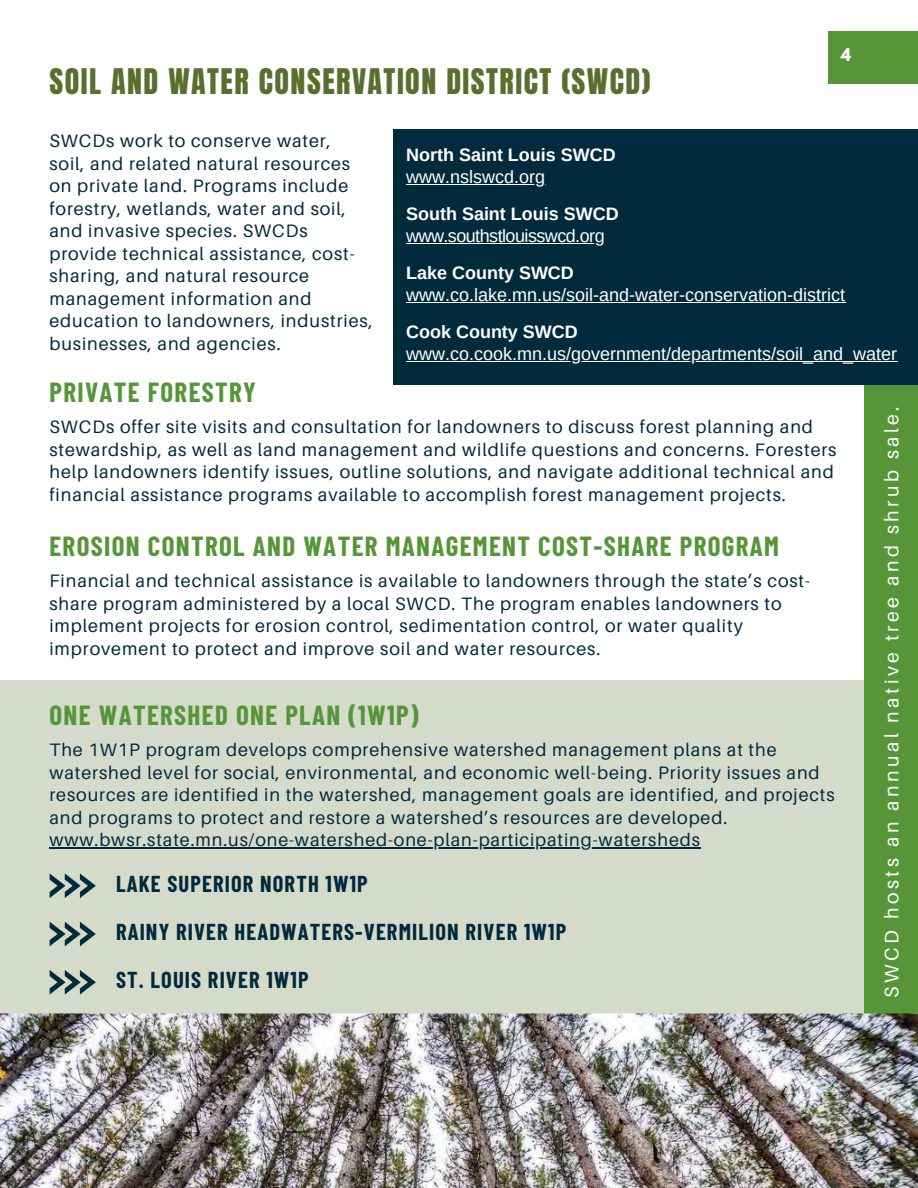
<style>
.page{position:relative;width:918px;height:1188px;background:#fff}
.page>*{position:absolute;margin:0;border:0;box-sizing:border-box;transform-origin:0 0}
.t1{font:30px "Anton";letter-spacing:.05em;color:#596f2e}
.t2{font:700 27px "Barlow Condensed";letter-spacing:.05em;color:#569639}
.t3{font:700 22.5px "Barlow Condensed";letter-spacing:.05em;color:#022a3d}
.t4{font:19.5px "Aileron";letter-spacing:.175em;color:#fff}
.t5{font:18px/22.5px "Aileron";letter-spacing:.05em;color:#022a3d}
.t6{font:18px "Arimo";color:#fff}
.t7{font:700 18px "Arimo";color:#fff}
.t8{font:18px "Arimo";letter-spacing:-.03em;color:#fff}
.t9{font:700 15.45px "League Spartan";color:#fff}
</style>
<div class="page">
<div style="left:0;top:680px;width:918px;height:495px;background:#d5dbcb"></div>
<div style="left:864px;top:357px;width:54px;height:701px;background:#569639"></div>
<div style="left:394px;top:130px;width:524px;height:255px;background:#022a3d"></div>
<img style="left:0;top:1013px;width:918px;height:175px">
<div style="left:828px;top:32px;width:90px;height:52px;background:#569639"></div>
<hr style="left:406px;top:184px;width:139px;height:1px;background:#fff">
<hr style="left:406px;top:243px;width:198px;height:1px;background:#fff">
<hr style="left:406px;top:302px;width:439px;height:1px;background:#fff">
<hr style="left:406px;top:361px;width:491px;height:1px;background:#fff">
<hr style="left:49px;top:847px;width:652px;height:1px;background:#022a3d">
<svg style="left:50px;top:873px;width:46px;height:25px"></svg>
<svg style="left:50px;top:922px;width:46px;height:24px"></svg>
<svg style="left:50px;top:970px;width:46px;height:25px"></svg>
<p class="t9" style="left:841px;top:47px;width:12px">4</p>
<p class="t1" style="left:49px;top:60px;width:603px">SOIL AND WATER CONSERVATION DISTRICT (SWCD)</p>
<p class="t5" style="left:49px;top:129px;width:325px">SWCDs work to conserve water,<br>soil, and related natural resources on private land. Programs include forestry, wetlands, water and soil, and invasive species. SWCDs provide technical assistance, cost&shy;sharing, and natural resource management information and education to landowners, industries, businesses, and agencies.</p>
<h2 class="t2" style="left:49px;top:375px;width:208px">PRIVATE FORESTRY</h2>
<p class="t5" style="left:49px;top:416px;width:789px">SWCDs offer site visits and consultation for landowners to discuss forest planning and stewardship, as well as land management and wildlife questions and concerns. Foresters help landowners identify issues, outline solutions, and navigate additional technical and financial assistance programs available to accomplish forest management projects.</p>
<p class="t7" style="left:406px;top:145px;width:211px">North Saint Louis SWCD</p>
<p class="t6" style="left:406px;top:167px;width:140px">www.nslswcd.org</p>
<p class="t7" style="left:406px;top:204px;width:214px">South Saint Louis SWCD</p>
<p class="t8" style="left:406px;top:226px;width:200px">www.southstlouisswcd.org</p>
<p class="t7" style="left:406px;top:263px;width:169px">Lake County SWCD</p>
<p class="t6" style="left:406px;top:285px;width:440px">www.co.lake.mn.us/soil-and-water-conservation-district</p>
<p class="t7" style="left:406px;top:322px;width:173px">Cook County SWCD</p>
<p class="t6" style="left:406px;top:344px;width:493px">www.co.cook.mn.us/government/departments/soil_and_water</p>
<p class="t4" style="left:880px;top:998px;width:593px;rotate:-90deg">SWCD hosts an annual native tree and shrub sale.</p>
<h2 class="t2" style="left:49px;top:529px;width:731px">EROSION CONTROL AND WATER MANAGEMENT COST-SHARE PROGRAM</h2>
<p class="t5" style="left:49px;top:569px;width:762px">Financial and technical assistance is available to landowners through the state’s cost&shy;share program administered by a local SWCD. The program enables landowners to implement projects for erosion control, sedimentation control, or water quality improvement to protect and improve soil and water resources.</p>
<h2 class="t2" style="left:49px;top:698px;width:371px">ONE WATERSHED ONE PLAN (1W1P)</h2>
<p class="t5" style="left:49px;top:738px;width:787px">The 1W1P program develops comprehensive watershed management plans at the watershed level for social, environmental, and economic well-being. Priority issues and resources are identified in the watershed, management goals are identified, and projects and programs to protect and restore a watershed’s resources are developed. www.bwsr.state.mn.us/one-watershed-one-plan-participating-watersheds</p>
<h2 class="t3" style="left:116px;top:869px;width:253px">LAKE SUPERIOR NORTH 1W1P</h2>
<p class="t3" style="left:116px;top:917px;width:452px">RAINY RIVER HEADWATERS-VERMILION RIVER 1W1P</p>
<h2 class="t3" style="left:116px;top:965px;width:194px">ST. LOUIS RIVER 1W1P</h2>
</div>
